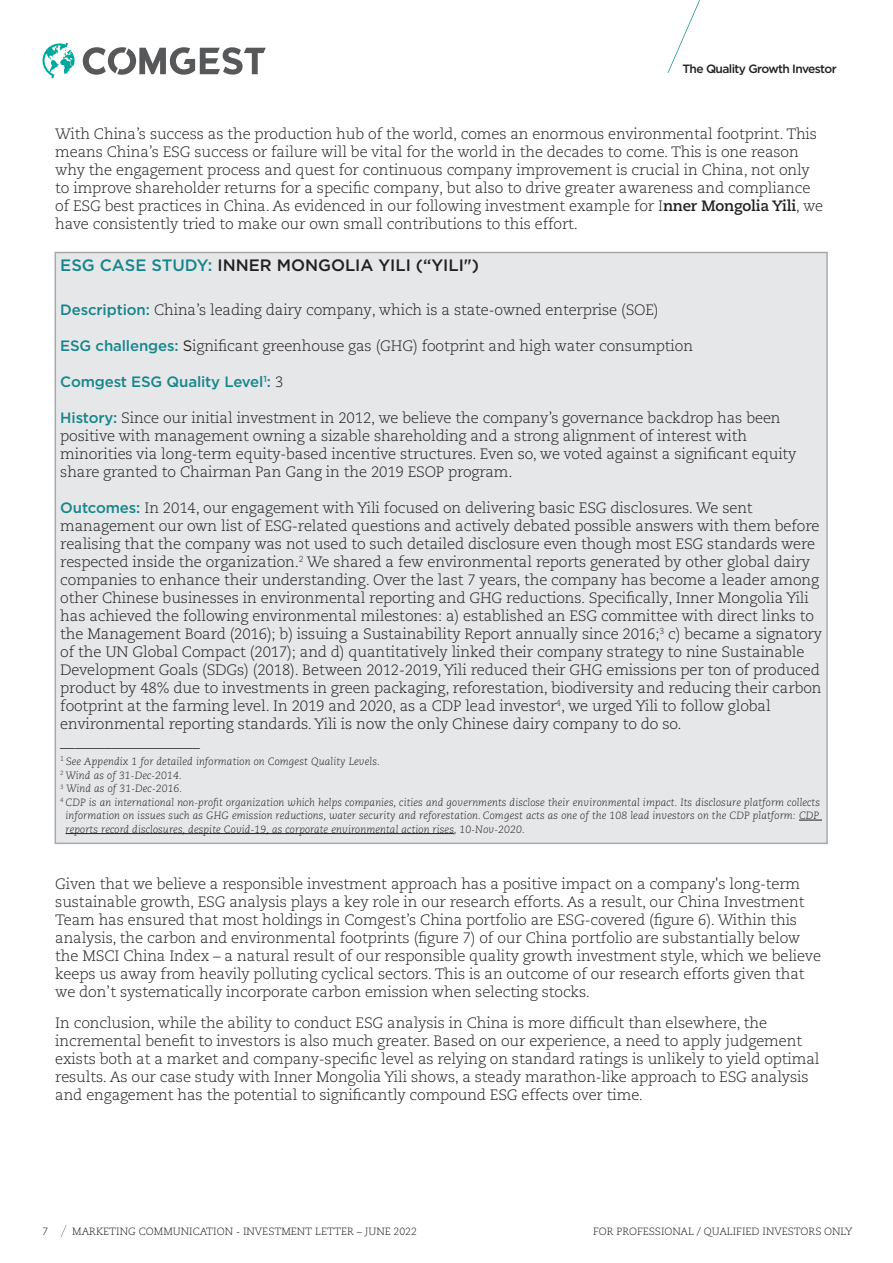
<style>
.page{position:relative;width:893px;height:1263px;background:#fff}
.page>*{position:absolute;margin:0;border:0;box-sizing:border-box;transform-origin:0 0}
.t1{font:500 16.5px "Gotham";color:#231f20}
.t2{font:300 15px/18px "Caecilia LT Pro 45";letter-spacing:-.01em;color:#231f20}
.t3{font:500 15px "Gotham";letter-spacing:-.01em;color:#15868b}
.t4{font:500 12px "Gotham";letter-spacing:-.05em;color:#231f20}
.t5{font:italic 300 10.5px "Caecilia LT Pro 46";letter-spacing:.01em;color:#231f20}
.t6{font:300 10.5px "Caecilia LT Pro 45";color:#231f20}
.s1{font-family:"Caecilia LT Pro 75";font-weight:700}
.s2{color:#15868b}
.s3{font-family:"Gotham";font-weight:500;color:#15868b}
.s4{font-family:"Gotham";font-weight:400}
.s5{font-family:"Caecilia LT Pro 45";font-weight:300;color:#231f20}
</style>
<div class="page">
<svg style="left:668px;top:0;width:32px;height:73px"></svg>
<svg style="left:61px;top:1225px;width:5px;height:12px"></svg>
<svg style="left:83px;top:47px;width:183px;height:28px"></svg>
<svg style="left:43px;top:43px;width:32px;height:35px"></svg>
<div style="left:55px;top:252px;width:772px;height:591px;background:#e6e7e9"></div>
<svg style="left:799px;top:820px;width:23px;height:1px"></svg>
<hr style="left:66px;top:833px;width:388px;height:1px;background:#231f20">
<p class="t4" style="left:682px;top:61px;width:156px">The Quality Growth Investor</p>
<p class="t2" style="left:55px;top:125px;width:769px">With China’s success as the production hub of the world, comes an enormous environmental footprint. This means China’s ESG success or failure will be vital for the world in the decades to come. This is one reason why the engagement process and quest for continuous company improvement is crucial in China, not only to improve shareholder returns for a specific company, but also to drive greater awareness and compliance of ESG best practices in China. As evidenced in our following investment example for I<span class="s1">nner Mongolia Yili</span>, we have consistently tried to make our own small contributions to this effort.</p>
<p class="t1" style="left:60px;top:254px;width:420px"><span class="s2">ESG CASE STUDY:</span> INNER MONGOLIA YILI (“YILI")</p>
<p class="t2" style="left:60px;top:301px;width:600px"><span class="s3">Description:</span> China’s leading dairy company, which is a state-owned enterprise (SOE)</p>
<p class="t2" style="left:60px;top:337px;width:634px"><span class="s3">ESG challenges:</span> <span class="s4">S</span>ignificant greenhouse gas (GHG) footprint and high water consumption</p>
<p class="t3" style="left:60px;top:372px;width:225px">Comgest ESG Quality Level<sup>1</sup>: <span class="s5">3</span></p>
<p class="t2" style="left:60px;top:409px;width:738px"><span class="s3">History:</span> Since our initial investment in 2012, we believe the company’s governance backdrop has been positive with management owning a sizable shareholding and a strong alignment of interest with minorities via long-term equity-based incentive structures. Even so, we voted against a significant equity share granted to Chairman Pan Gang in the 2019 ESOP program.</p>
<p class="t2" style="left:60px;top:499px;width:763px"><span class="s3">Outcomes:</span> In 2014, our engagement with Yili focused on delivering basic ESG disclosures. We sent management our own list of ESG-related questions and actively debated possible answers with them before realising that the company was not used to such detailed disclosure even though most ESG standards were respected inside the organization.<sup>2</sup> We shared a few environmental reports generated by other global dairy companies to enhance their understanding. Over the last 7 years, the company has become a leader among other Chinese businesses in environmental reporting and GHG reductions. Specifically, Inner Mongolia Yili has achieved the following environmental milestones: a) established an ESG committee with direct links to the Management Board (2016); b) issuing a Sustainability Report annually since 2016;<sup>3</sup> c) became a signatory of the UN Global Compact (2017); and d) quantitatively linked their company strategy to nine Sustainable Development Goals (SDGs) (2018). Between 2012-2019, Yili reduced their GHG emissions per ton of produced product by 48% due to investments in green packaging, reforestation, biodiversity and reducing their carbon footprint at the farming level. In 2019 and 2020, as a CDP lead investor<sup>4</sup>, we urged Yili to follow global environmental reporting standards. Yili is now the only Chinese dairy company to do so. ___________________</p>
<p class="t5" style="left:60px;top:755px;width:321px"><sup>1</sup> See Appendix 1 for detailed information on Comgest Quality Levels.</p>
<p class="t5" style="left:60px;top:768px;width:123px"><sup>2</sup> Wind as of 31-Dec-2014.</p>
<p class="t5" style="left:60px;top:782px;width:124px"><sup>3</sup> Wind as of 31-Dec-2016.</p>
<p class="t5" style="left:60px;top:795px;width:761px"><sup>4</sup> CDP is an international non-profit organization which helps companies, cities and governments disclose their environmental impact. Its disclosure platform collects</p>
<p class="t5" style="left:66px;top:809px;width:755px">information on issues such as GHG emission reductions, water security and reforestation. Comgest acts as one of the 108 lead investors on the CDP platform: CDP</p>
<p class="t5" style="left:66px;top:822px;width:461px">reports record disclosures, despite Covid-19, as corporate environmental action rises, 10-Nov-2020.</p>
<p class="t2" style="left:55px;top:875px;width:767px">Given that we believe a responsible investment approach has a positive impact on a company's long-term sustainable growth, ESG analysis plays a key role in our research efforts. As a result, our China Investment Team has ensured that most holdings in Comgest’s China portfolio are ESG-covered (figure 6). Within this analysis, the carbon and environmental footprints (figure 7) of our China portfolio are substantially below the MSCI China Index – a natural result of our responsible quality growth investment style, which we believe keeps us away from heavily polluting cyclical sectors. This is an outcome of our research efforts given that we don’t systematically incorporate carbon emission when selecting stocks.</p>
<p class="t2" style="left:55px;top:1014px;width:766px">In conclusion, while the ability to conduct ESG analysis in China is more difficult than elsewhere, the incremental benefit to investors is also much greater. Based on our experience, a need to apply judgement exists both at a market and company-specific level as relying on standard ratings is unlikely to yield optimal results. As our case study with Inner Mongolia Yili shows, a steady marathon-like approach to ESG analysis and engagement has the potential to significantly compound ESG effects over time.</p>
<p class="t6" style="left:43px;top:1224px;width:7px">7</p>
<p class="t6" style="left:72px;top:1224px;width:346px">MARKETING COMMUNICATION - INVESTMENT LETTER – JUNE 2022</p>
<p class="t6" style="left:593px;top:1224px;width:261px">FOR PROFESSIONAL / QUALIFIED INVESTORS ONLY</p>
</div>
